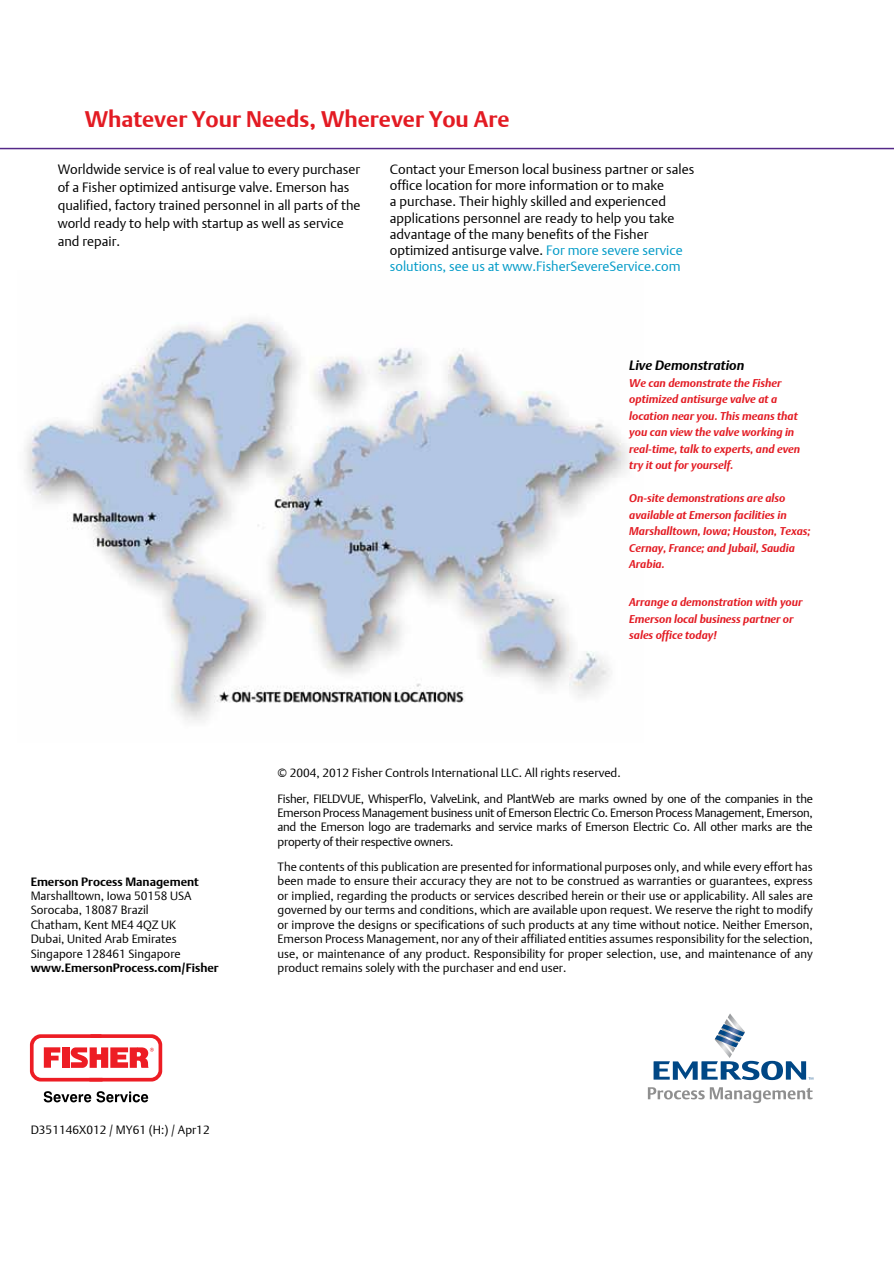
<style>
.page{position:relative;width:894px;height:1263px;background:#fff}
.page>*{position:absolute;margin:0;border:0;box-sizing:border-box;transform-origin:0 0}
.t1{font:700 22.5px "DTL Argo T";color:#e31b23}
.t2{font:13.5px/16.2px "DTL Argo T Light";color:#000}
.t3{font:italic 700 13.5px "DTL Argo T";color:#000}
.t4{font:12px/14.4px "DTL Argo T Light";color:#000;text-align:justify}
.t5{font:12px/25.2px "DTL Argo T Light";letter-spacing:-.025em;color:#000}
.t6{font:700 12px "DTL Argo T";color:#000}
.t7{font:italic 700 11.25px/16.5px "DTL Argo T";color:#e31b23}
.s1{color:#009ac7}
</style>
<div class="page">
<svg style="left:653px;top:1013px;width:159px;height:67px"></svg>
<svg style="left:647px;top:1087px;width:165px;height:16px"></svg>
<svg style="left:30px;top:1034px;width:132px;height:47px"></svg>
<svg style="left:44px;top:1091px;width:104px;height:11px"></svg>
<img style="left:24px;top:319px;width:606px;height:402px">
<hr style="left:0;top:148px;width:893px;height:1px;background:#552988">
<h1 class="t1" style="left:85px;top:106px;width:426px">Whatever Your Needs, Wherever You Are</h1>
<p class="t2" style="left:58px;top:160px;width:304px;line-height:18px">Worldwide service is of real value to every purchaser of a Fisher optimized antisurge valve. Emerson has qualified, factory trained personnel in all parts of the world ready to help with startup as well as service and repair.</p>
<p class="t2" style="left:390px;top:161px;width:306px">Contact your Emerson local business partner or sales office location for more information or to make<br>a purchase. Their highly skilled and experienced applications personnel are ready to help you take advantage of the many benefits of the Fisher optimized antisurge valve. <span class="s1">For more severe service solutions, see us at www.FisherSevereService.com</span></p>
<p class="t3" style="left:629px;top:357px;width:116px">Live Demonstration</p>
<p class="t7" style="left:629px;top:374px;width:172px">We can demonstrate the Fisher optimized antisurge valve at a location near you. This means that you can view the valve working in real-time, talk to experts, and even try it out for yourself.</p>
<p class="t7" style="left:629px;top:490px;width:183px">On-site demonstrations are also available at Emerson facilities in<br>Marshalltown, Iowa; Houston, Texas;<br>Cernay, France; and Jubail, Saudia<br>Arabia.</p>
<p class="t7" style="left:629px;top:594px;width:175px">Arrange a demonstration with your<br>Emerson local business partner or sales office today!</p>
<p class="t6" style="left:31px;top:874px;width:170px">Emerson Process Management</p>
<p class="t4" style="left:31px;top:888px;width:162px;text-align:left">Marshalltown, Iowa 50158 USA<br>Sorocaba, 18087 Brazil<br>Chatham, Kent ME4 4QZ UK<br>Dubai, United Arab Emirates<br>Singapore 128461 Singapore</p>
<p class="t6" style="left:31px;top:960px;width:189px">www.EmersonProcess.com/Fisher</p>
<p class="t5" style="left:277px;top:760px;width:536px">© 2004, 2012 Fisher Controls International LLC. All rights reserved.<br>Fisher, FIELDVUE, WhisperFlo, ValveLink, and PlantWeb are marks owned by one of the companies in the</p>
<p class="t4" style="left:277px;top:805px;width:536px">Emerson Process Management business unit of Emerson Electric Co. Emerson Process Management, Emerson, and the Emerson logo are trademarks and service marks of Emerson Electric Co. All other marks are the property of their respective owners.</p>
<p class="t4" style="left:277px;top:859px;width:536px">The contents of this publication are presented for informational purposes only, and while every effort has been made to ensure their accuracy they are not to be construed as warranties or guarantees, express or implied, regarding the products or services described herein or their use or applicability. All sales are governed by our terms and conditions, which are available upon request. We reserve the right to modify or improve the designs or specifications of such products at any time without notice. Neither Emerson, Emerson Process Management, nor any of their affiliated entities assumes responsibility for the selection, use, or maintenance of any product. Responsibility for proper selection, use, and maintenance of any product remains solely with the purchaser and end user.</p>
<p class="t4" style="left:31px;top:1122px;width:180px">D351146X012 / MY61 (H:) / Apr12</p>
</div>
